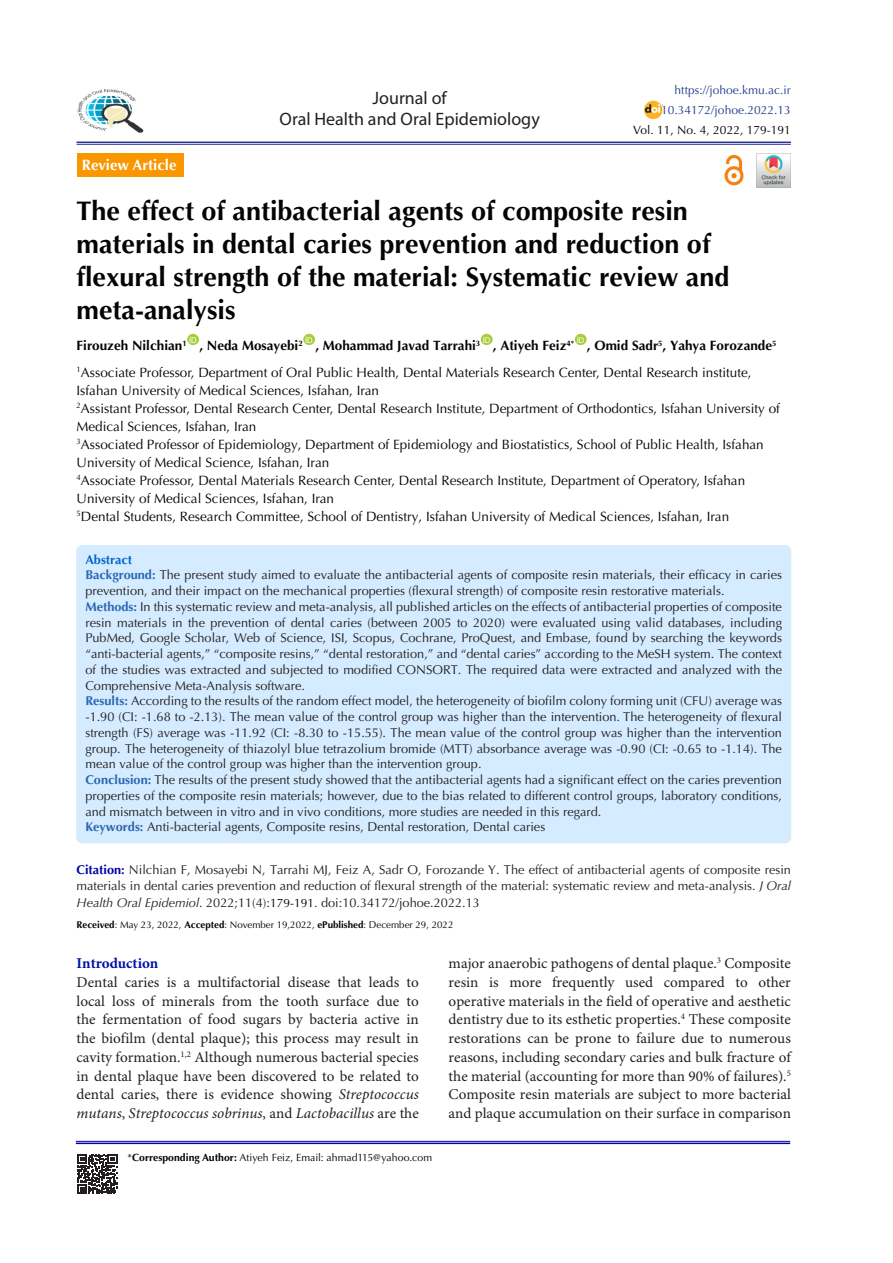
<style>
.page{position:relative;width:893px;height:1263px;background:#fff}
.page>*{position:absolute;margin:0;border:0;box-sizing:border-box;transform-origin:0 0}
.t1{font:700 27px/33px "Optima LT Std";color:#040503}
.t2{font:18px "Myriad Pro";color:#231f20}
.t3{font:15px/18.8px "Minion Pro";color:#231f20;text-align:justify}
.t4{font:700 15px "Optima LT Std";color:#fff}
.t5{font:700 15px "Minion Pro";color:#0012a7}
.t6{font:13.5px/18px "Optima LT Std";color:#040503}
.t7{font:700 13.5px "Optima LT Std";color:#040503}
.t8{font:12.75px/15.8px "Optima LT Std";color:#231f20;text-align:justify}
.t9{font:700 12.75px "Optima LT Std";color:#06c}
.t10{font:12px "Optima LT Std";color:#253f8e}
.t11{font:12px "Optima LT Std";color:#040503}
.t12{font:10.5px "Optima LT Std";color:#040503}
.t13{font:9.75px "Optima LT Std";color:#040503}
.t14{font:7.8px "Arial";color:#fff}
.s1{font-weight:700;color:#2968b3}
.s2{font-weight:700;color:#2a67b2}
.s3{font-weight:700;color:#0000a7}
.s4{font-weight:700;color:#0012a7}
.s5{font-style:italic}
.s6{font-size:12px;color:#040503}
.s7{font-weight:700}
</style>
<div class="page">
<hr style="left:76px;top:1141px;width:714px;height:1px;background:#0002a7">
<hr style="left:76px;top:1142px;width:714px;height:2px;background:#0002a7">
<div style="left:77px;top:546px;width:714px;height:297px;background:#d5ebff;border-radius:6px"></div>
<img style="left:757px;top:153px;width:34px;height:34px">
<div style="left:187px;top:334px;width:12px;height:11px;background:#a6ce39;border-radius:50%"></div>
<div style="left:303px;top:334px;width:12px;height:11px;background:#a6ce39;border-radius:50%"></div>
<div style="left:481px;top:334px;width:12px;height:11px;background:#a6ce39;border-radius:50%"></div>
<div style="left:575px;top:334px;width:12px;height:11px;background:#a6ce39;border-radius:50%"></div>
<hr style="left:77px;top:142px;width:714px;height:1px;background:#293492">
<hr style="left:77px;top:144px;width:714px;height:1px;background:#293492">
<div style="left:78px;top:153px;width:106px;height:23px;background:#fa9600"></div>
<svg style="left:77px;top:1154px;width:40px;height:40px"></svg>
<img style="left:724px;top:154px;width:20px;height:32px">
<img style="left:644px;top:101px;width:18px;height:18px">
<img style="left:77px;top:89px;width:67px;height:44px">
<p class="t4" style="left:82px;top:156px;width:96px">Review Article</p>
<p class="t2" style="left:373px;top:87px;width:76px">Journal of</p>
<p class="t2" style="left:280px;top:108px;width:262px">Oral Health and Oral Epidemiology</p>
<p class="t10" style="left:675px;top:83px;width:118px">https://johoe.kmu.ac.ir</p>
<p class="t10" style="left:661px;top:103px;width:131px">10.34172/johoe.2022.13</p>
<p class="t11" style="left:633px;top:123px;width:159px">Vol. 11, No. 4, 2022, 179-191</p>
<p class="t1" style="left:77px;top:195px;width:654px">The effect of antibacterial agents of composite resin materials in dental caries prevention and reduction of flexural strength of the material: Systematic review and meta-analysis</p>
<p class="t7" style="left:77px;top:338px;width:112px">Firouzeh Nilchian<sup>1</sup></p>
<p class="t14" style="left:189px;top:334px;width:9px">ID</p>
<p class="t14" style="left:305px;top:334px;width:9px">ID</p>
<p class="t14" style="left:483px;top:334px;width:9px">ID</p>
<p class="t14" style="left:577px;top:334px;width:9px">ID</p>
<p class="t7" style="left:587px;top:338px;width:191px">, Omid Sadr<sup>5</sup>, Yahya Forozande<sup>5</sup></p>
<p class="t6" style="left:77px;top:363px;width:677px"><sup>1</sup>Associate Professor, Department of Oral Public Health, Dental Materials Research Center, Dental Research institute,<br>Isfahan University of Medical Sciences, Isfahan, Iran</p>
<p class="t6" style="left:77px;top:399px;width:705px"><sup>2</sup>Assistant Professor, Dental Research Center, Dental Research Institute, Department of Orthodontics, Isfahan University of<br>Medical Sciences, Isfahan, Iran</p>
<p class="t6" style="left:77px;top:435px;width:689px"><sup>3</sup>Associated Professor of Epidemiology, Department of Epidemiology and Biostatistics, School of Public Health, Isfahan<br>University of Medical Science, Isfahan, Iran</p>
<p class="t6" style="left:77px;top:471px;width:670px"><sup>4</sup>Associate Professor, Dental Materials Research Center, Dental Research Institute, Department of Operatory, Isfahan<br>University of Medical Sciences, Isfahan, Iran</p>
<p class="t6" style="left:77px;top:507px;width:654px"><sup>5</sup>Dental Students, Research Committee, School of Dentistry, Isfahan University of Medical Sciences, Isfahan, Iran</p>
<p class="t7" style="left:199px;top:338px;width:105px">, Neda Mosayebi<sup>2</sup></p>
<p class="t7" style="left:315px;top:338px;width:166px">, Mohammad Javad Tarrahi<sup>3</sup></p>
<p class="t7" style="left:493px;top:338px;width:83px">, Atiyeh Feiz<sup>4*</sup></p>
<p class="t9" style="left:85px;top:552px;width:48px">Abstract</p>
<p class="t8" style="left:85px;top:567px;width:698px"><span class="s1">Background:</span> The present study aimed to evaluate the antibacterial agents of composite resin materials, their efficacy in caries prevention, and their impact on the mechanical properties (flexural strength) of composite resin restorative materials.</p>
<p class="t8" style="left:85px;top:599px;width:698px"><span class="s2">Methods:</span> In this systematic review and meta-analysis, all published articles on the effects of antibacterial properties of composite resin materials in the prevention of dental caries (between 2005 to 2020) were evaluated using valid databases, including PubMed, Google Scholar, Web of Science, ISI, Scopus, Cochrane, ProQuest, and Embase, found by searching the keywords “anti-bacterial agents,” “composite resins,” “dental restoration,” and “dental caries” according to the MeSH system. The context of the studies was extracted and subjected to modified CONSORT. The required data were extracted and analyzed with the Comprehensive Meta-Analysis software.</p>
<p class="t8" style="left:85px;top:693px;width:698px"><span class="s2">Results:</span> According to the results of the random effect model, the heterogeneity of biofilm colony forming unit (CFU) average was -1.90 (CI: -1.68 to -2.13). The mean value of the control group was higher than the intervention. The heterogeneity of flexural strength (FS) average was -11.92 (CI: -8.30 to -15.55). The mean value of the control group was higher than the intervention group. The heterogeneity of thiazolyl blue tetrazolium bromide (MTT) absorbance average was -0.90 (CI: -0.65 to -1.14). The mean value of the control group was higher than the intervention group.</p>
<p class="t8" style="left:85px;top:772px;width:698px"><span class="s2">Conclusion:</span> The results of the present study showed that the antibacterial agents had a significant effect on the caries prevention properties of the composite resin materials; however, due to the bias related to different control groups, laboratory conditions, and mismatch between in vitro and in vivo conditions, more studies are needed in this regard.</p>
<p class="t8" style="left:85px;top:819px;width:461px"><span class="s2">Keywords:</span> Anti-bacterial agents, Composite resins, Dental restoration, Dental caries</p>
<p class="t8" style="left:77px;top:861px;width:716px;line-height:16.5px"><span class="s3">Citation</span><span class="s4">:</span> Nilchian F, Mosayebi N, Tarrahi MJ, Feiz A, Sadr O, Forozande Y. The effect of antibacterial agents of composite resin materials in dental caries prevention and reduction of flexural strength of the material: systematic review and meta-analysis. <span class="s5">J Oral Health Oral Epidemiol</span>. 2022;11(4):<span class="s6">179-191</span>. doi:10.34172/johoe.2022.13</p>
<p class="t13" style="left:77px;top:919px;width:378px"><span class="s7">Received</span>: May 23, 2022, <span class="s7">Accepted</span>: November 19,2022, <span class="s7">ePublished</span>: December 29, 2022</p>
<p class="t5" style="left:77px;top:953px;width:83px">Introduction</p>
<p class="t3" style="left:77px;top:973px;width:344px">Dental caries is a multifactorial disease that leads to local loss of minerals from the tooth surface due to the fermentation of food sugars by bacteria active in the biofilm (dental plaque); this process may result in cavity formation.<sup>1,2</sup> Although numerous bacterial species in dental plaque have been discovered to be related to dental caries, there is evidence showing <span class="s5">Streptococcus mutans</span>, <span class="s5">Streptococcus sobrinus</span>, and <span class="s5">Lactobacillus</span> are the</p>
<p class="t12" style="left:128px;top:1151px;width:306px">*<span class="s7">Corresponding Author:</span> Atiyeh Feiz, Email: ahmad115@yahoo.com</p>
<p class="t3" style="left:449px;top:954px;width:344px">major anaerobic pathogens of dental plaque.<sup>3</sup> Composite resin is more frequently used compared to other operative materials in the field of operative and aesthetic dentistry due to its esthetic properties.<sup>4</sup> These composite restorations can be prone to failure due to numerous reasons, including secondary caries and bulk fracture of the material (accounting for more than 90% of failures).<sup>5<br></sup>Composite resin materials are subject to more bacterial and plaque accumulation on their surface in comparison</p>
</div>
